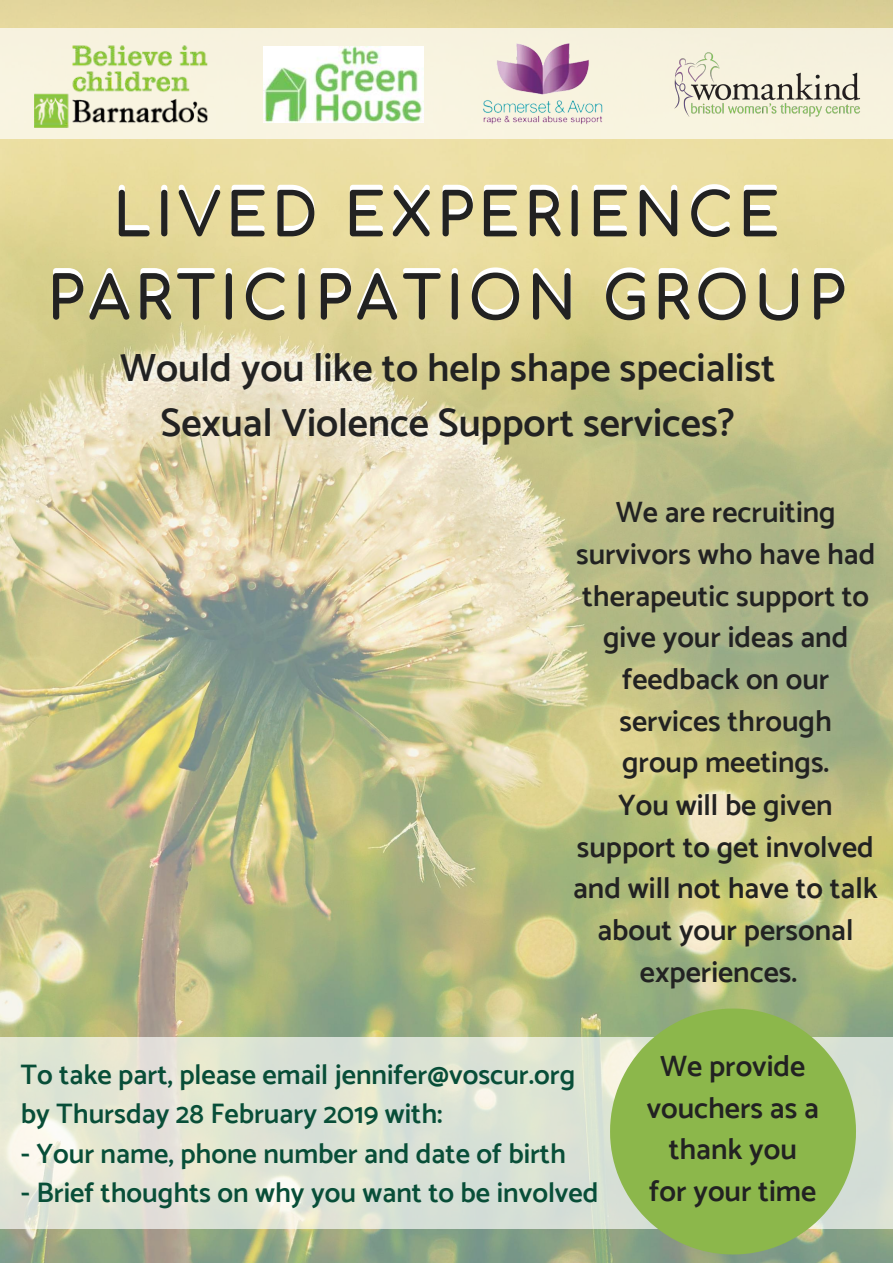
<style>
.page{position:relative;width:893px;height:1263px;background:#fff}
.page>*{position:absolute;margin:0;border:0;box-sizing:border-box;transform-origin:0 0}
.t1{font:700 59.62px/83.2px "Comfortaa";letter-spacing:.07em;color:#222;text-align:center}
.t2{font:600 39.75px/55.1px "Catamaran";color:#222;text-align:center}
.t3{font:600 29.78px/41.6px "Catamaran";color:#222;text-align:center}
.t4{font:600 28.12px/39.4px "Catamaran";color:#084e38}
</style>
<div class="page">
<img style="left:0;top:0;width:893px;height:1263px">
<svg style="left:0;top:1066px;width:893px;height:138px;background:#dee4d6"></svg>
<svg style="left:0;top:1037px;width:893px;height:29px;background:#dfe4d4"></svg>
<svg style="left:0;top:1204px;width:893px;height:25px;background:#dce1d6"></svg>
<svg style="left:610px;top:1008px;width:246px;height:246px;background:#93b85e"></svg>
<div style="left:0;top:56px;width:893px;height:59px;background:#f8f3e0"></div>
<div style="left:0;top:28px;width:893px;height:28px;background:#f7f2de"></div>
<div style="left:0;top:114px;width:893px;height:25px;background:#f8f4e0"></div>
<img style="left:34px;top:45px;width:193px;height:102px">
<img style="left:393px;top:0;width:298px;height:178px">
<img style="left:669px;top:48px;width:192px;height:72px">
<img style="left:264px;top:47px;width:160px;height:76px">
<h1 class="t1" style="left:47px;top:175px;width:800px">LIVED EXPERIENCE<br>PARTICIPATION GROUP</h1>
<h2 class="t2" style="left:120px;top:340px;width:657px">Would you like to help shape specialist<br>Sexual Violence Support services?</h2>
<p class="t3" style="left:576px;top:491px;width:301px">We are recruiting survivors who have had therapeutic support to give your ideas and feedback on our services through<br>group meetings.</p>
<p class="t3" style="left:573px;top:784px;width:306px">You will be given support to get involved and will not have to talk about your personal experiences.</p>
<p class="t4" style="left:21px;top:1054px;width:556px">To take part, please email jennifer@voscur.org by Thursday 28 February 2019 with:</p>
<p class="t4" style="left:21px;top:1133px;width:547px">- Your name, phone number and date of birth</p>
<p class="t4" style="left:21px;top:1173px;width:579px">- Brief thoughts on why you want to be involved</p>
<p class="t3" style="left:647px;top:1045px;width:174px">We provide vouchers as a thank you for your time</p>
</div>
